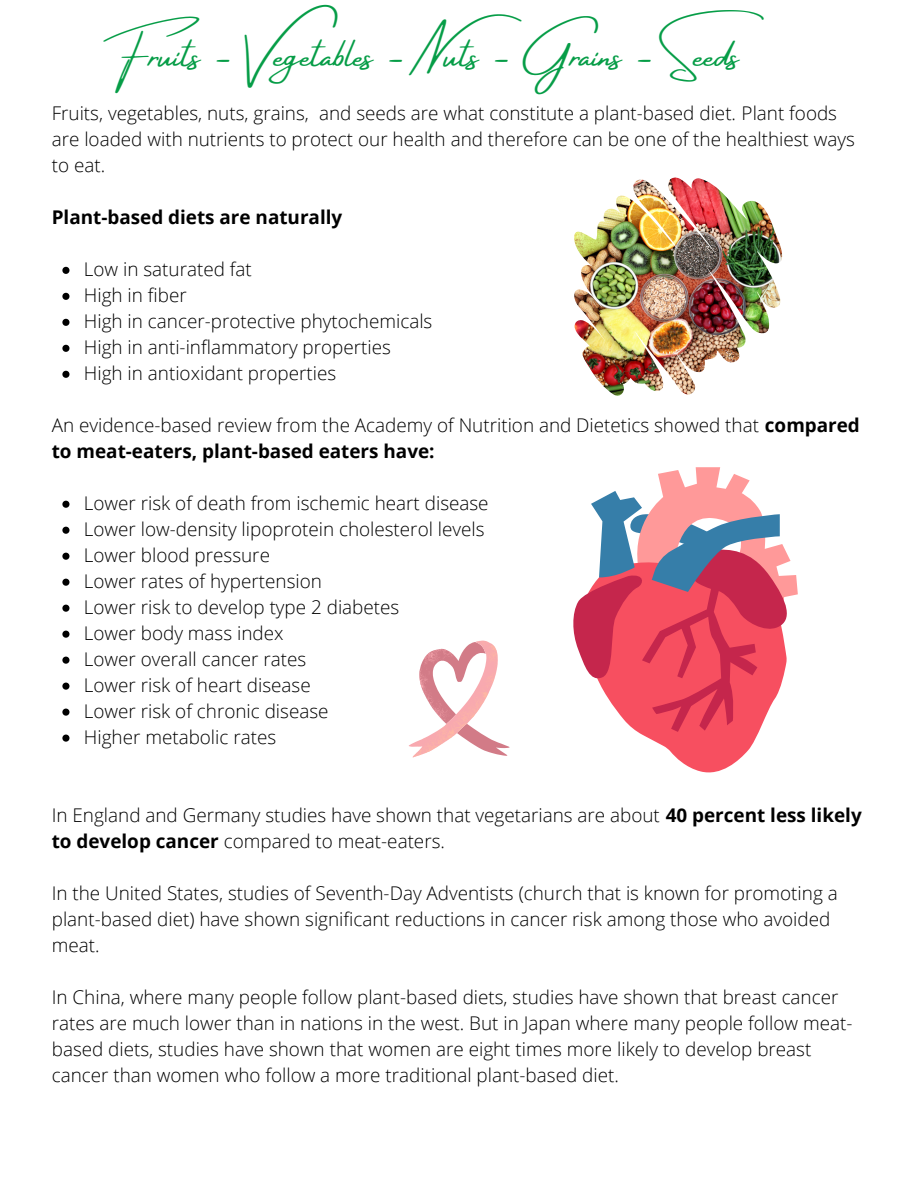
<style>
.page{position:relative;width:918px;height:1188px;background:#fff}
.page>*{position:absolute;margin:0;border:0;box-sizing:border-box;transform-origin:0 0}
.t1{font:38.1px "Amsterdam Four";color:#069d47}
.t2{font:300 18.9px/26px "Open Sans";color:#000}
.t3{font:700 18.9px "Open Sans";color:#000}
.s1{font-weight:700}
</style>
<div class="page">
<svg style="left:62px;top:267px;width:7px;height:7px"></svg>
<svg style="left:62px;top:293px;width:7px;height:7px"></svg>
<svg style="left:62px;top:319px;width:7px;height:7px"></svg>
<svg style="left:62px;top:345px;width:7px;height:7px"></svg>
<svg style="left:62px;top:371px;width:7px;height:7px"></svg>
<svg style="left:62px;top:501px;width:7px;height:7px"></svg>
<svg style="left:62px;top:527px;width:7px;height:7px"></svg>
<svg style="left:62px;top:553px;width:7px;height:7px"></svg>
<svg style="left:62px;top:579px;width:7px;height:7px"></svg>
<svg style="left:62px;top:605px;width:7px;height:7px"></svg>
<svg style="left:62px;top:631px;width:7px;height:7px"></svg>
<svg style="left:62px;top:657px;width:7px;height:7px"></svg>
<svg style="left:62px;top:683px;width:7px;height:7px"></svg>
<svg style="left:62px;top:709px;width:7px;height:7px"></svg>
<svg style="left:62px;top:735px;width:7px;height:7px"></svg>
<img style="left:574px;top:177px;width:208px;height:219px">
<svg style="left:638px;top:732px;width:121px;height:41px;fill:#f74f60"></svg>
<svg style="left:573px;top:467px;width:225px;height:265px"></svg>
<svg style="left:409px;top:641px;width:101px;height:116px"></svg>
<p class="t1" style="left:104px;top:34px;width:670px">Fruits - Vegetables - Nuts - Grains - Seeds</p>
<h1 class="t2" style="left:52px;top:100px;width:805px">Fruits, vegetables, nuts, grains, and seeds are what constitute a plant-based diet. Plant foods are loaded with nutrients to protect our health and therefore can be one of the healthiest ways to eat.</h1>
<p class="t3" style="left:52px;top:204px;width:292px">Plant-based diets are naturally</p>
<h2 class="t2" style="left:84px;top:256px;width:169px">Low in saturated fat</h2>
<p class="t2" style="left:84px;top:282px;width:104px">High in fiber</p>
<p class="t2" style="left:84px;top:308px;width:350px">High in cancer-protective phytochemicals</p>
<p class="t2" style="left:84px;top:334px;width:309px">High in anti-inflammatory properties</p>
<p class="t2" style="left:84px;top:360px;width:254px">High in antioxidant properties</p>
<p class="t2" style="left:52px;top:412px;width:810px">An evidence-based review from the Academy of Nutrition and Dietetics showed that <span class="s1">compared to meat-eaters, plant-based eaters have:</span></p>
<p class="t2" style="left:84px;top:490px;width:406px">Lower risk of death from ischemic heart disease</p>
<p class="t2" style="left:84px;top:516px;width:402px">Lower low-density lipoprotein cholesterol levels</p>
<p class="t2" style="left:84px;top:542px;width:188px">Lower blood pressure</p>
<p class="t2" style="left:84px;top:568px;width:240px">Lower rates of hypertension</p>
<p class="t2" style="left:84px;top:594px;width:317px">Lower risk to develop type 2 diabetes</p>
<p class="t2" style="left:84px;top:620px;width:201px">Lower body mass index</p>
<p class="t2" style="left:84px;top:646px;width:224px">Lower overall cancer rates</p>
<p class="t2" style="left:84px;top:672px;width:228px">Lower risk of heart disease</p>
<p class="t2" style="left:84px;top:698px;width:246px">Lower risk of chronic disease</p>
<p class="t2" style="left:84px;top:724px;width:194px">Higher metabolic rates</p>
<p class="t2" style="left:52px;top:802px;width:811px">In England and Germany studies have shown that vegetarians are about <span class="s1">40 percent less likely to develop cancer</span> compared to meat-eaters.</p>
<p class="t2" style="left:52px;top:880px;width:788px">In the United States, studies of Seventh-Day Adventists (church that is known for promoting a plant-based diet) have shown significant reductions in cancer risk among those who avoided meat.</p>
<p class="t2" style="left:52px;top:984px;width:802px">In China, where many people follow plant-based diets, studies have shown that breast cancer rates are much lower than in nations in the west. But in Japan where many people follow meat&shy;based diets, studies have shown that women are eight times more likely to develop breast cancer than women who follow a more traditional plant-based diet.</p>
</div>
